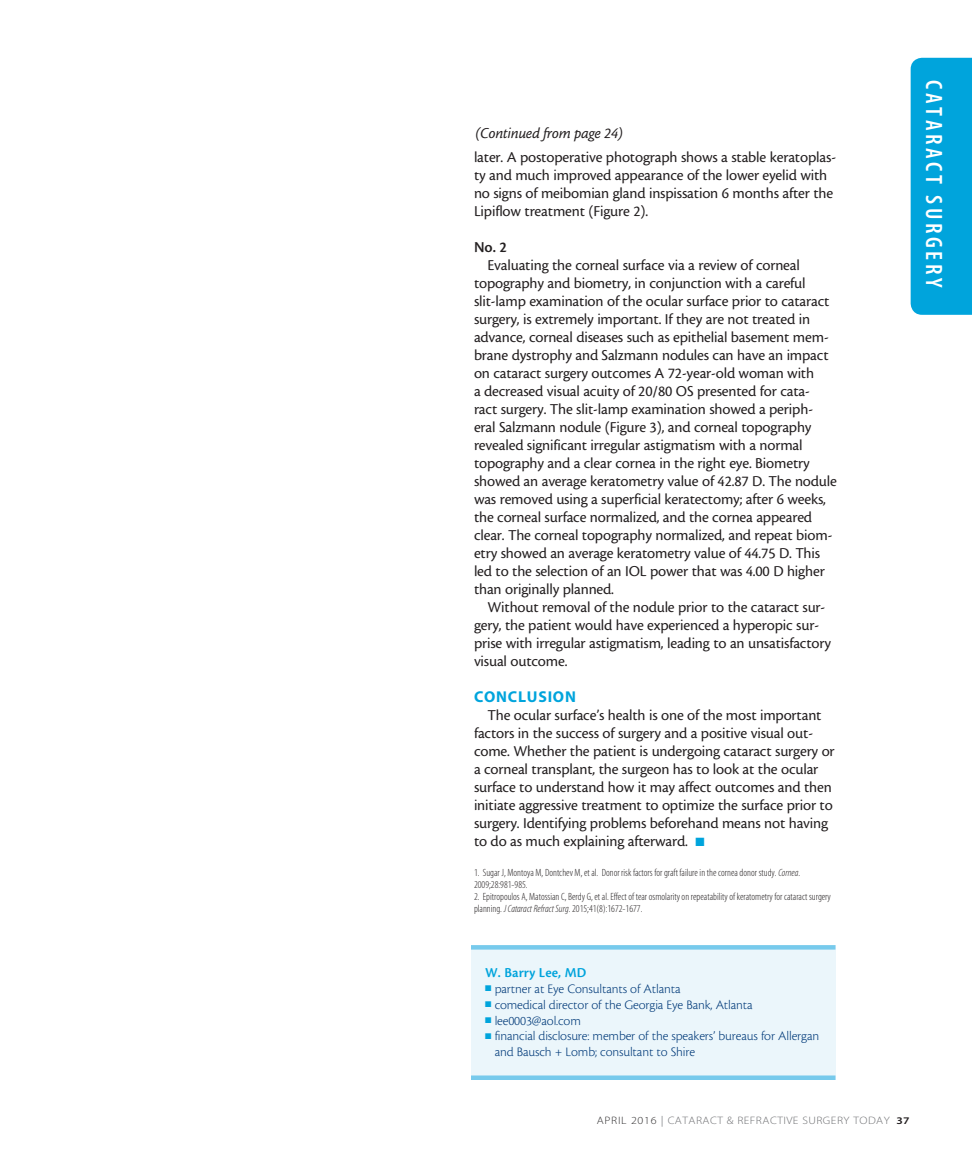
<style>
.page{position:relative;width:972px;height:1161px;background:#fff}
.page>*{position:absolute;margin:0;border:0;box-sizing:border-box;transform-origin:0 0}
.t1{font:23.7px "Myriad MM 565 300";letter-spacing:.15em;color:#fff}
.body{font:15.75px/18px "Cronos MM 408 10";letter-spacing:-.01em;color:#231f20}
.t2{font:15.75px "Cronos MM It 408 10";letter-spacing:-.01em;color:#231f20}
.subhead{font:15.75px "Myriad MM 700 600";letter-spacing:.05em;color:#00a4dc}
.Subhead_2{font:15.75px "Cronos MM 574 10";color:#231f20}
.bio_name{font:14.25px "Cronos MM 574 9";letter-spacing:.005em;color:#00a4dc}
.bio_info{font:13.5px/15.9px "Cronos MM 250 9";letter-spacing:-.01em;color:#013a79}
.t3{font:10.8px "Myriad MM 215 600";letter-spacing:.04em;color:#6c6d70;scale:1.11 1}
.footnote{font:10.5px/12px "Myriad MM 215 300";color:#231f20}
.s1{color:#00a4dc}
.s2{font-family:"Myriad MM It 215 300"}
.s3{color:#312f30}
.s4{font-family:"Myriad MM 400 600";color:#939598}
.s5{font-family:"Myriad MM 565 600";font-size:10.2px;color:#231f20}
</style>
<div class="page">
<div style="left:911px;top:58px;width:61px;height:257px;background:#00a4dc"></div>
<div style="left:471px;top:950px;width:365px;height:126px;background:#ebf6fb"></div>
<div style="left:471px;top:945px;width:365px;height:5px;background:#77caec"></div>
<hr style="left:471px;top:1076px;width:365px;height:4px;background:#77caec">
<p class="t2" style="left:476px;top:125px;width:149px">(Continued from page 24)</p>
<p class="body" style="left:474px;top:148px;width:364px">later. A postoperative photograph shows a stable keratoplas&shy;ty and much improved appearance of the lower eyelid with no signs of meibomian gland inspissation 6 months after the Lipiflow treatment (Figure 2).</p>
<p class="Subhead_2" style="left:474px;top:239px;width:35px">No. 2</p>
<p class="body" style="left:474px;top:256px;width:364px;text-indent:14px">Evaluating the corneal surface via a review of corneal topography and biometry, in conjunction with a careful slit-lamp examination of the ocular surface prior to cataract surgery, is extremely important. If they are not treated in advance, corneal diseases such as epithelial basement mem&shy;brane dystrophy and Salzmann nodules can have an impact on cataract surgery outcomes A 72-year-old woman with<br>a decreased visual acuity of 20/80 OS presented for cata&shy;ract surgery. The slit-lamp examination showed a periph&shy;eral Salzmann nodule (Figure 3), and corneal topography revealed significant irregular astigmatism with a normal topography and a clear cornea in the right eye. Biometry showed an average keratometry value of 42.87 D. The nodule was removed using a superficial keratectomy; after 6 weeks, the corneal surface normalized, and the cornea appeared clear. The corneal topography normalized, and repeat biom&shy;etry showed an average keratometry value of 44.75 D. This led to the selection of an IOL power that was 4.00 D higher than originally planned.</p>
<p class="body" style="left:474px;top:598px;width:359px;text-indent:14px">Without removal of the nodule prior to the cataract sur&shy;gery, the patient would have experienced a hyperopic sur&shy;prise with irregular astigmatism, leading to an unsatisfactory visual outcome.</p>
<p class="subhead" style="left:474px;top:689px;width:103px">CONCLUSION</p>
<p class="body" style="left:474px;top:706px;width:362px;text-indent:14px">The ocular surface’s health is one of the most important factors in the success of surgery and a positive visual out&shy;come. Whether the patient is undergoing cataract surgery or a corneal transplant, the surgeon has to look at the ocular surface to understand how it may affect outcomes and then initiate aggressive treatment to optimize the surface prior to surgery. Identifying problems beforehand means not having to do as much explaining afterward. <span class="s1">■</span></p>
<p class="footnote" style="left:474px;top:867px;width:328px">1. Sugar J, Montoya M, Dontchev M, et al. Donor risk factors for graft failure in the cornea donor study. <span class="s2">Cornea</span>.<br>2009;28:981-985.</p>
<p class="footnote" style="left:474px;top:891px;width:358px">2. Epitropoulos A, Matossian C, Berdy G, et al. Effect of tear osmolarity on repeatability of keratometry for cataract surgery planning. <span class="s2">J Cataract Refract Surg</span>. 2015;41(8):1672-1677.</p>
<p class="bio_name" style="left:485px;top:965px;width:103px">W. Barry Lee, MD</p>
<p class="bio_info" style="left:485px;top:981px;width:197px"><span class="s1">■</span> partner at Eye Consultants of Atlanta</p>
<p class="bio_info" style="left:485px;top:997px;width:269px"><span class="s1">■</span> comedical director of the Georgia Eye Bank, Atlanta</p>
<p class="bio_info" style="left:485px;top:1013px;width:97px"><span class="s1">■</span> lee0003@aol.com</p>
<p class="bio_info" style="left:495px;top:1029px;width:326px;text-indent:-10px"><span class="s1">■</span> financial disclosure: member of the speakers’ bureaus for Allergan and Bausch + Lomb; consultant to Shire</p>
<h1 class="t1" style="left:946px;top:80px;width:208px;rotate:90deg">CATARACT SURGERY</h1>
<p class="t3" style="left:597px;top:1115px;width:283px"><span class="s3">APRIL 2016</span> <span class="s4">|</span> CATARACT &amp; REFRACTIVE SURGERY TODAY <span class="s5">37</span></p>
</div>
